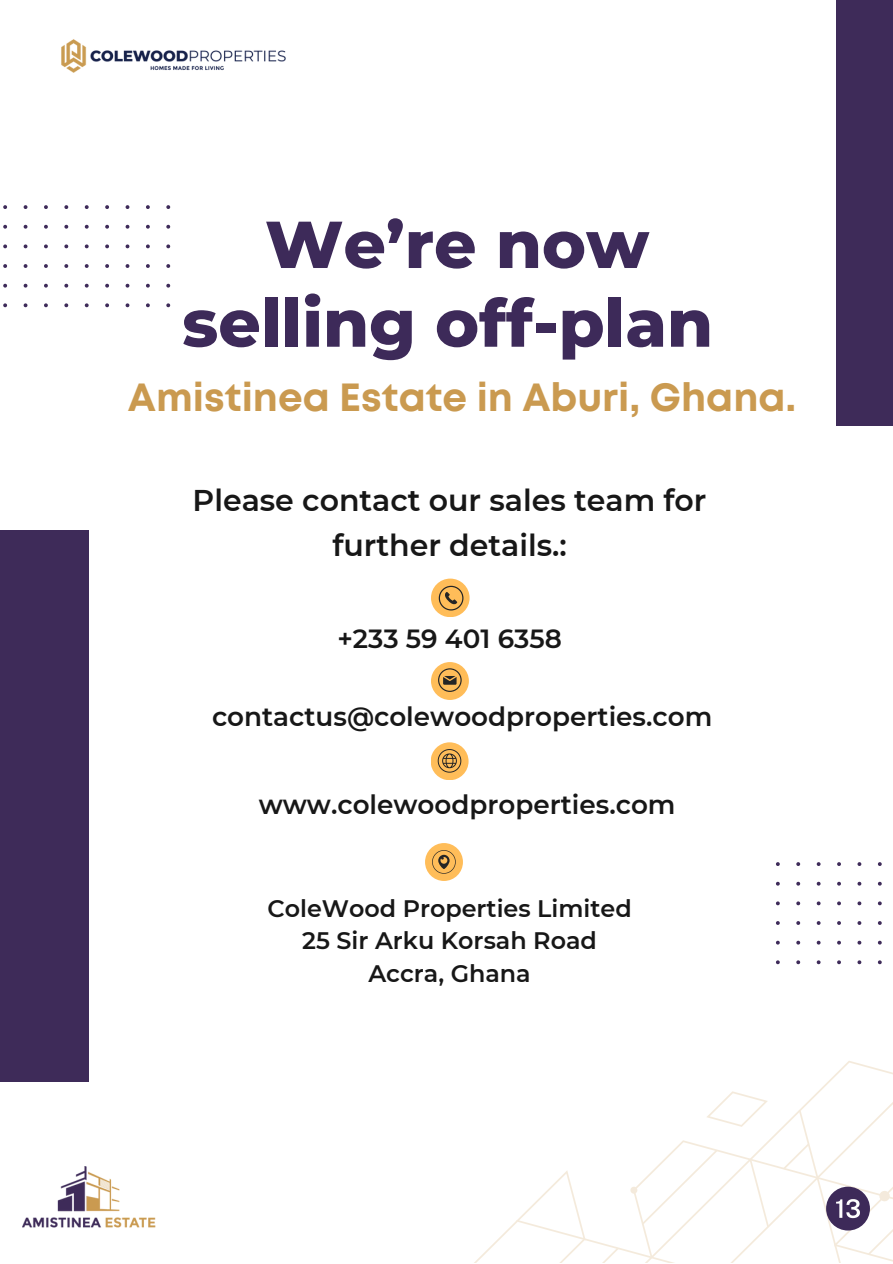
<style>
.page{position:relative;width:893px;height:1264px;background:#fff}
.page>*{position:absolute;margin:0;border:0;box-sizing:border-box;transform-origin:0 0}
.t1{font:800 66.15px "Montserrat";color:#3d2a59}
.t2{font:700 39.3px "Mont";color:#ca9a50}
.t3{font:600 30px/45px "Montserrat";color:#171717;text-align:center}
.t4{font:600 26.25px "Montserrat";color:#171717}
.t5{font:600 23.85px "Montserrat";color:#171717}
</style>
<div class="page">
<div style="left:425px;top:843px;width:38px;height:38px;background:#ffbd59;border-radius:50%"></div>
<svg style="left:432px;top:850px;width:23px;height:23px"></svg>
<div style="left:431px;top:662px;width:38px;height:38px;background:#ffbd59;border-radius:50%"></div>
<div style="left:430px;top:742px;width:38px;height:38px;background:#ffbd59;border-radius:50%"></div>
<div style="left:431px;top:578px;width:38px;height:39px;background:#ffbd59;border-radius:50%"></div>
<svg style="left:438px;top:668px;width:23px;height:24px"></svg>
<svg style="left:437px;top:749px;width:24px;height:23px"></svg>
<svg style="left:438px;top:585px;width:25px;height:25px"></svg>
<img style="left:61px;top:39px;width:225px;height:34px">
<div style="left:0;top:530px;width:89px;height:551px;background:#3e2b59"></div>
<div style="left:836px;top:0;width:56px;height:425px;background:#3e2b59"></div>
<svg style="left:3px;top:205px;width:167px;height:102px"></svg>
<svg style="left:776px;top:862px;width:106px;height:102px"></svg>
<svg style="left:475px;top:1061px;width:417px;height:201px"></svg>
<img style="left:22px;top:1166px;width:134px;height:62px">
<p class="t1" style="left:265px;top:204px;width:386px">We’re now</p>
<p class="t1" style="left:182px;top:283px;width:532px">selling off-plan</p>
<p class="t2" style="left:128px;top:382px;width:669px">Amistinea Estate in Aburi, Ghana.</p>
<p class="t3" style="left:192px;top:478px;width:515px">Please contact our sales team for further details.:</p>
<p class="t4" style="left:337px;top:622px;width:226px">+233 59 401 6358</p>
<p class="t4" style="left:212px;top:700px;width:501px">contactus@colewoodproperties.com</p>
<p class="t4" style="left:259px;top:788px;width:418px">www.colewoodproperties.com</p>
<p class="t5" style="left:267px;top:893px;width:366px">ColeWood Properties Limited</p>
<p class="t5" style="left:302px;top:926px;width:296px">25 Sir Arku Korsah Road</p>
<p class="t5" style="left:368px;top:958px;width:164px">Accra, Ghana</p>
</div>
